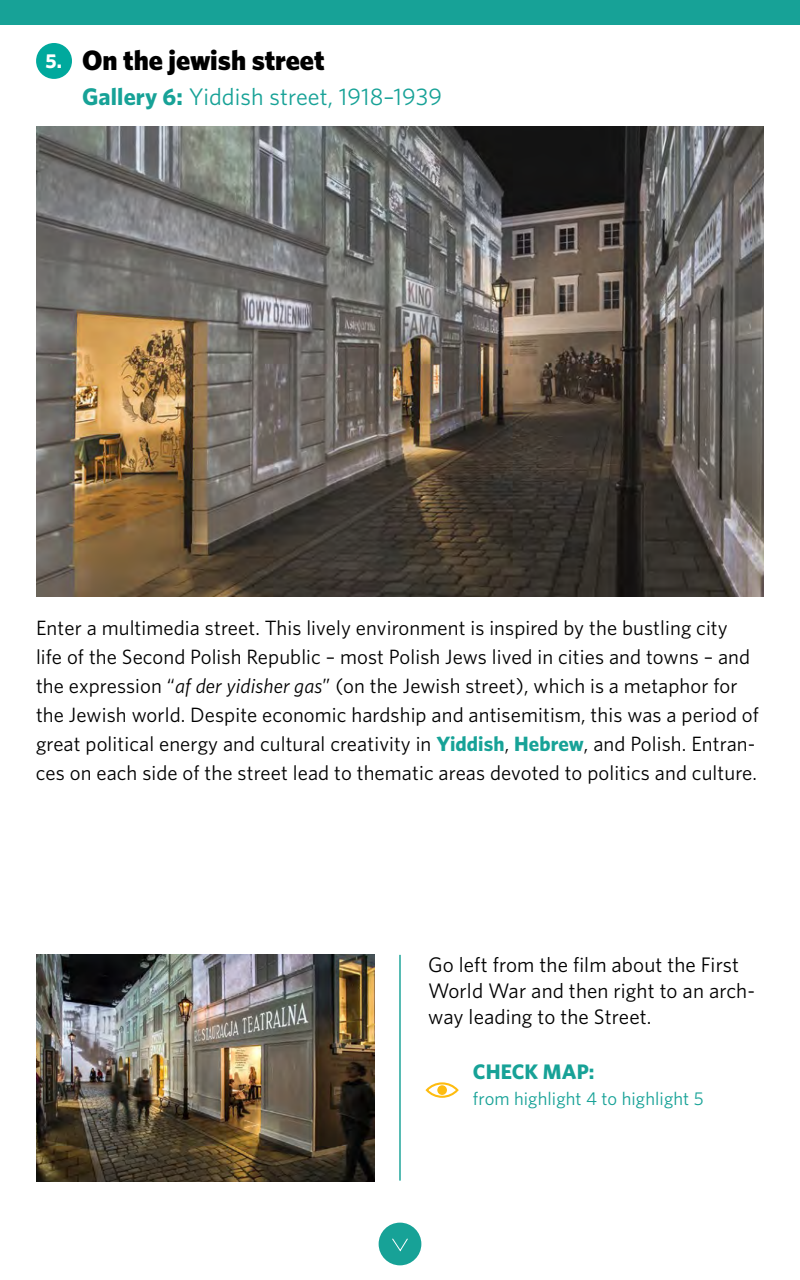
<style>
.page{position:relative;width:800px;height:1280px;background:#fff}
.page>*{position:absolute;margin:0;border:0;box-sizing:border-box;transform-origin:0 0}
.t1{font:900 28px "Whitney";color:#000}
.t2{font:24px "Whitney";letter-spacing:.005em;color:#17a297}
.t3{font:21.1px/26px "Whitney";letter-spacing:.005em;color:#000}
.t4{font:700 21.1px "Whitney";letter-spacing:.005em;color:#17a297}
.t5{font:20.7px/29px "Whitney";letter-spacing:.005em;color:#000}
.t6{font:18.6px "Whitney";letter-spacing:.005em;color:#17a297}
.s1{font-weight:700;font-size:20.2px;color:#fff}
.s2{font-weight:700}
.s3{font-style:italic}
.s4{font-weight:700;color:#17a297}
</style>
<div class="page">
<div style="left:379px;top:1223px;width:42px;height:42px;background:#17a297;border-radius:50%"></div>
<svg style="left:392px;top:1238px;width:16px;height:14px"></svg>
<div style="left:426px;top:1082px;width:32px;height:16px;border:2px solid #febc10;border-radius:50%"></div>
<div style="left:437px;top:1085px;width:10px;height:10px;background:#febc10;border-radius:50%"></div>
<div style="left:36px;top:43px;width:36px;height:36px;background:#00a99d;border-radius:50%"></div>
<img style="left:36px;top:127px;width:728px;height:470px">
<img style="left:36px;top:955px;width:338px;height:226px">
<div style="left:0;top:0;width:800px;height:25px;background:#17a297"></div>
<hr style="left:399px;top:955px;width:2px;height:226px;background:#17a297">
<h1 class="t1" style="left:46px;top:42px;width:280px"><span class="s1">5.</span> On the jewish street</h1>
<p class="t2" style="left:82px;top:81px;width:361px"><span class="s2">Gallery 6:</span> Yiddish street, 1918–1939</p>
<p class="t5" style="left:36px;top:612px;width:725px">Enter a multimedia street. This lively environment is inspired by the bustling city<br>life of the Second Polish Republic – most Polish Jews lived in cities and towns – and the expression “<span class="s3">af der yidisher gas</span>” (on the Jewish street), which is a metaphor for the Jewish world. Despite economic hardship and antisemitism, this was a period of great political energy and cultural creativity in <span class="s4">Yiddish</span>, <span class="s4">Hebrew</span>, and Polish. Entran&shy;ces on each side of the street lead to thematic areas devoted to politics and culture.</p>
<p class="t3" style="left:428px;top:951px;width:328px">Go left from the film about the First<br>World War and then right to an arch&shy;way leading to the Street.</p>
<p class="t4" style="left:473px;top:1058px;width:123px">Check map:</p>
<p class="t6" style="left:473px;top:1087px;width:232px">from highlight 4 to highlight 5</p>
</div>
